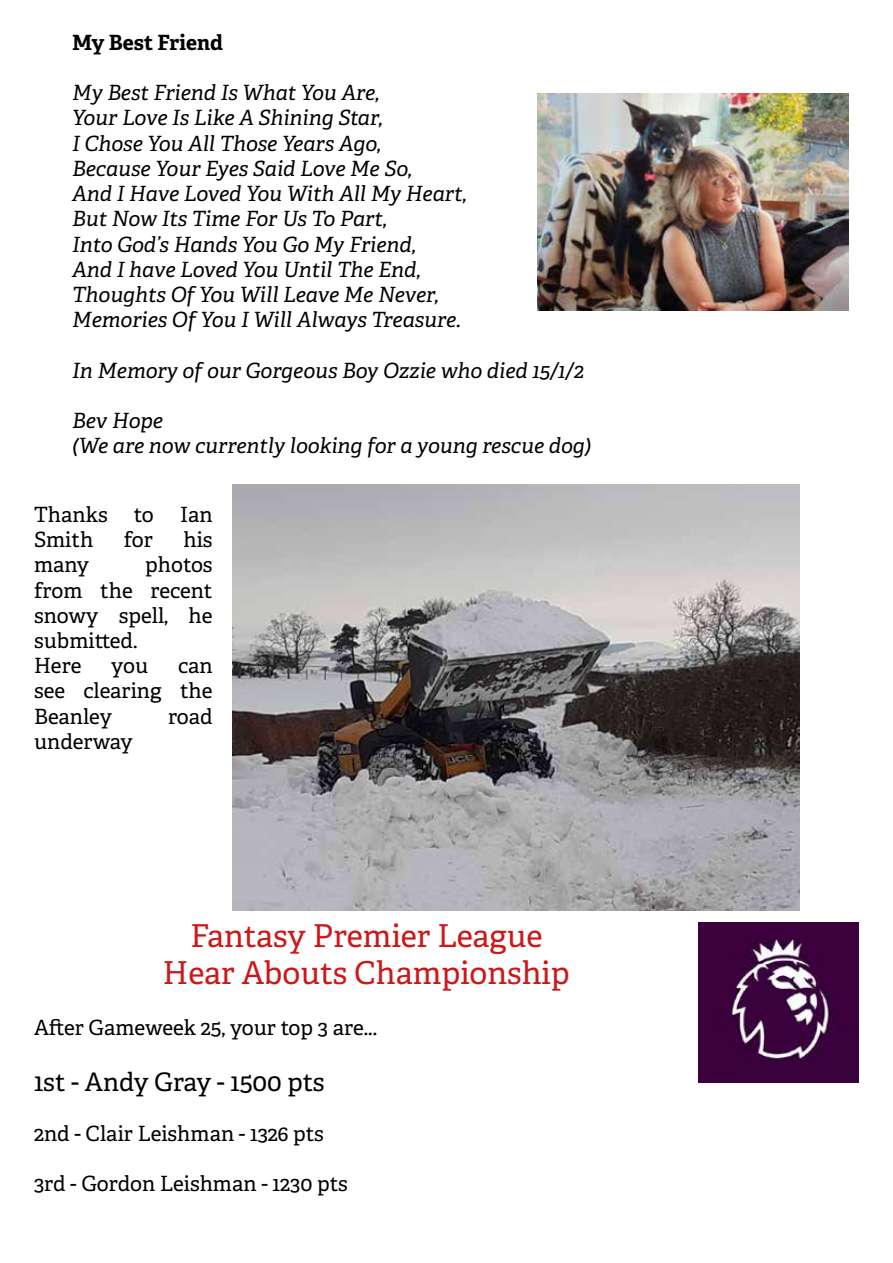
<style>
.page{position:relative;width:893px;height:1263px;background:#fff}
.page>*{position:absolute;margin:0;border:0;box-sizing:border-box;transform-origin:0 0}
.t1{font:31.5px/37.8px "Adelle";color:#cd1719;text-align:center}
.t2{font:25.5px "Adelle";color:#000}
.t3{font:italic 21px/25.2px "Adelle";color:#000}
.t4{font:21px/25.2px "Adelle";color:#000}
.t5{font:700 21px "Adelle";color:#000}
</style>
<div class="page">
<img style="left:699px;top:923px;width:160px;height:160px">
<img style="left:538px;top:94px;width:310px;height:217px">
<img style="left:232px;top:485px;width:567px;height:425px">
<p class="t5" style="left:72px;top:27px;width:152px">My Best Friend</p>
<p class="t3" style="left:72px;top:79px;width:396px">My Best Friend Is What You Are,<br>Your Love Is Like A Shining Star,<br>I Chose You All Those Years Ago,<br>Because Your Eyes Said Love Me So,<br>And I Have Loved You With All My Heart, But Now Its Time For Us To Part,<br>Into God’s Hands You Go My Friend,<br>And I have Loved You Until The End, Thoughts Of You Will Leave Me Never, Memories Of You I Will Always Treasure.</p>
<p class="t3" style="left:72px;top:357px;width:513px">In Memory of our Gorgeous Boy Ozzie who died 15/1/2</p>
<p class="t3" style="left:72px;top:407px;width:521px">Bev Hope<br>(We are now currently looking for a young rescue dog)</p>
<p class="t4" style="left:34px;top:501px;width:180px">Thanks to Ian<br>Smith</p>
<p class="t4" style="left:124px;top:526px;width:30px">for</p>
<p class="t4" style="left:183px;top:526px;width:31px">his</p>
<p class="t4" style="left:34px;top:551px;width:180px;text-indent:111px">photos from the recent snowy spell, he submitted.<br>Here</p>
<p class="t4" style="left:34px;top:551px;width:57px">many</p>
<p class="t4" style="left:34px;top:652px;width:180px;text-align:justify;text-indent:144px">can see clearing the Beanley</p>
<p class="t4" style="left:111px;top:652px;width:38px">you</p>
<p class="t4" style="left:168px;top:703px;width:46px">road</p>
<p class="t4" style="left:34px;top:728px;width:100px">underway</p>
<h1 class="t1" style="left:163px;top:915px;width:408px">Fantasy Premier League<br>Hear Abouts Championship</h1>
<p class="t4" style="left:34px;top:1014px;width:345px">After Gameweek 25, your top 3 are...</p>
<p class="t2" style="left:34px;top:1063px;width:292px">1st - Andy Gray - 1500 pts</p>
<p class="t4" style="left:34px;top:1120px;width:291px">2nd - Clair Leishman - 1326 pts</p>
<p class="t4" style="left:34px;top:1170px;width:315px">3rd - Gordon Leishman - 1230 pts</p>
</div>
